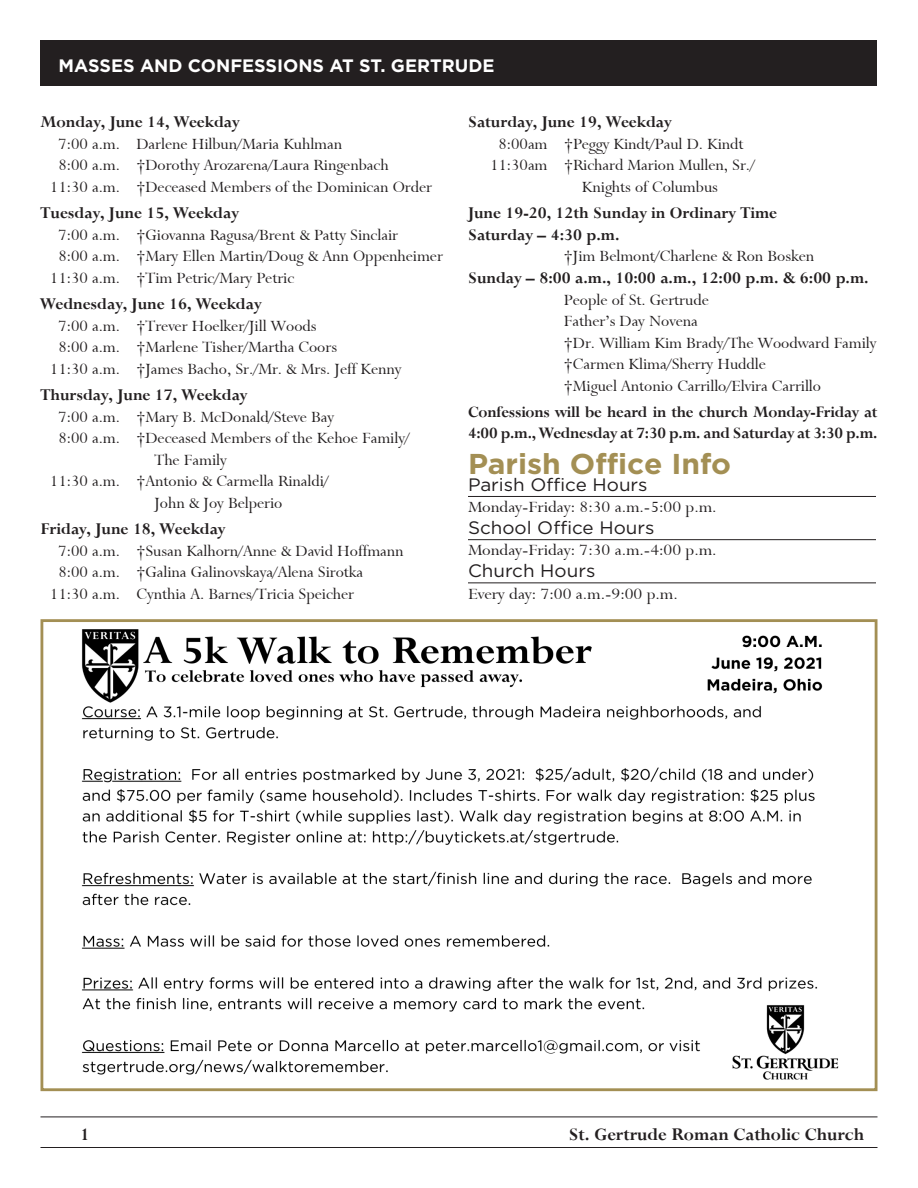
<style>
.page{position:relative;width:918px;height:1188px;background:#fff}
.page>*{position:absolute;margin:0;border:0;box-sizing:border-box;transform-origin:0 0}
.t1{font:700 28.65px "Gotham";color:#a38f54;scale:1.05 1}
.t2{font:19.5px "Bronte Bold SWFTE";color:#231f20}
.t3{font:18px "Bronte Regular SWFTE";color:#231f20}
.t4{font:18px "Bronte Bold SWFTE";color:#231f20}
.t5{font:18px "Bronte Regular SWFTE";color:#231f20;scale:1.05 1}
.t6{font:18px "Gotham";color:#231f20;scale:1.05 1}
.t7{font:700 18px "Gotham";color:#fff}
.t8{font:17.55px/21px "Bronte Bold SWFTE";letter-spacing:-.01em;color:#231f20}
</style>
<div class="page">
<hr style="left:40px;top:1147px;width:838px;height:1px;background:#231f20">
<hr style="left:40px;top:1117px;width:838px;height:1px;background:#231f20">
<div style="left:40px;top:40px;width:838px;height:46px;background:#231f20"></div>
<hr style="left:468px;top:496px;width:408px;height:1px;background:#231f20">
<hr style="left:468px;top:539px;width:408px;height:1px;background:#231f20">
<hr style="left:468px;top:583px;width:408px;height:1px;background:#231f20">
<img style="left:81px;top:629px;width:758px;height:451px">
<div style="left:40px;top:619px;width:837px;height:472px;border:3px solid #a38f54"></div>
<p class="t7" style="left:58px;top:55px;width:438px">MASSES AND CONFESSIONS AT ST. GERTRUDE</p>
<p class="t4" style="left:40px;top:112px;width:200px">Monday, June 14, Weekday</p>
<p class="t3" style="left:58px;top:134px;width:285px">7:00 a.m. Darlene Hilbun/Maria Kuhlman</p>
<p class="t3" style="left:58px;top:155px;width:332px">8:00 a.m. †Dorothy Arozarena/Laura Ringenbach</p>
<p class="t3" style="left:50px;top:177px;width:384px">11:30 a.m. †Deceased Members of the Dominican Order</p>
<p class="t4" style="left:40px;top:202px;width:200px">Tuesday, June 15, Weekday</p>
<p class="t3" style="left:58px;top:225px;width:341px">7:00 a.m. †Giovanna Ragusa/Brent &amp; Patty Sinclair</p>
<p class="t3" style="left:58px;top:246px;width:386px">8:00 a.m. †Mary Ellen Martin/Doug &amp; Ann Oppenheimer</p>
<p class="t3" style="left:50px;top:268px;width:246px">11:30 a.m. †Tim Petric/Mary Petric</p>
<p class="t4" style="left:40px;top:293px;width:222px">Wednesday, June 16, Weekday</p>
<p class="t3" style="left:58px;top:315px;width:260px">7:00 a.m. †Trever Hoelker/Jill Woods</p>
<p class="t3" style="left:58px;top:337px;width:280px">8:00 a.m. †Marlene Tisher/Martha Coors</p>
<p class="t3" style="left:50px;top:359px;width:353px">11:30 a.m. †James Bacho, Sr./Mr. &amp; Mrs. Jeff Kenny</p>
<p class="t4" style="left:40px;top:384px;width:208px">Thursday, June 17, Weekday</p>
<p class="t3" style="left:58px;top:406px;width:277px">7:00 a.m. †Mary B. McDonald/Steve Bay</p>
<p class="t3" style="left:58px;top:428px;width:353px">8:00 a.m. †Deceased Members of the Kehoe Family/</p>
<p class="t3" style="left:154px;top:450px;width:74px">The Family</p>
<p class="t3" style="left:50px;top:471px;width:280px">11:30 a.m. †Antonio &amp; Carmella Rinaldi/</p>
<p class="t3" style="left:154px;top:493px;width:129px">John &amp; Joy Belperio</p>
<p class="t4" style="left:40px;top:518px;width:186px">Friday, June 18, Weekday</p>
<p class="t3" style="left:58px;top:540px;width:347px">7:00 a.m. †Susan Kalhorn/Anne &amp; David Hoffmann</p>
<p class="t3" style="left:58px;top:562px;width:306px">8:00 a.m. †Galina Galinovskaya/Alena Sirotka</p>
<p class="t3" style="left:50px;top:584px;width:306px">11:30 a.m. Cynthia A. Barnes/Tricia Speicher</p>
<p class="t4" style="left:468px;top:112px;width:205px">Saturday, June 19, Weekday</p>
<p class="t3" style="left:499px;top:134px;width:247px">8:00am †Peggy Kindt/Paul D. Kindt</p>
<p class="t3" style="left:490px;top:155px;width:267px">11:30am †Richard Marion Mullen, Sr./</p>
<p class="t3" style="left:582px;top:177px;width:137px">Knights of Columbus</p>
<p class="t4" style="left:468px;top:202px;width:311px">June 19-20, 12th Sunday in Ordinary Time</p>
<p class="t4" style="left:468px;top:224px;width:153px">Saturday – 4:30 p.m.</p>
<p class="t3" style="left:564px;top:246px;width:252px">†Jim Belmont/Charlene &amp; Ron Bosken</p>
<p class="t4" style="left:468px;top:267px;width:402px">Sunday – 8:00 a.m., 10:00 a.m., 12:00 p.m. &amp; 6:00 p.m.</p>
<p class="t3" style="left:564px;top:289px;width:146px">People of St. Gertrude</p>
<p class="t3" style="left:564px;top:311px;width:135px">Father’s Day Novena</p>
<p class="t3" style="left:564px;top:333px;width:314px">†Dr. William Kim Brady/The Woodward Family</p>
<p class="t3" style="left:564px;top:354px;width:203px">†Carmen Klima/Sherry Huddle</p>
<p class="t3" style="left:564px;top:376px;width:259px">†Miguel Antonio Carrillo/Elvira Carrillo</p>
<p class="t8" style="left:468px;top:401px;width:411px">Confessions will be heard in the church Monday-Friday at<br>4:00 p.m., Wednesday at 7:30 p.m. and Saturday at 3:30 p.m.</p>
<p class="t1" style="left:468px;top:447px;width:252px">Parish Office Info</p>
<p class="t6" style="left:468px;top:473px;width:173px">Parish Office Hours</p>
<p class="t5" style="left:468px;top:497px;width:238px">Monday-Friday: 8:30 a.m.-5:00 p.m.</p>
<p class="t6" style="left:468px;top:516px;width:179px">School Office Hours</p>
<p class="t5" style="left:468px;top:540px;width:238px">Monday-Friday: 7:30 a.m.-4:00 p.m.</p>
<p class="t6" style="left:468px;top:559px;width:123px">Church Hours</p>
<p class="t5" style="left:468px;top:583px;width:201px">Every day: 7:00 a.m.-9:00 p.m.</p>
<p class="t2" style="left:80px;top:1123px;width:11px">1</p>
<p class="t2" style="left:569px;top:1123px;width:297px">St. Gertrude Roman Catholic Church</p>
</div>
